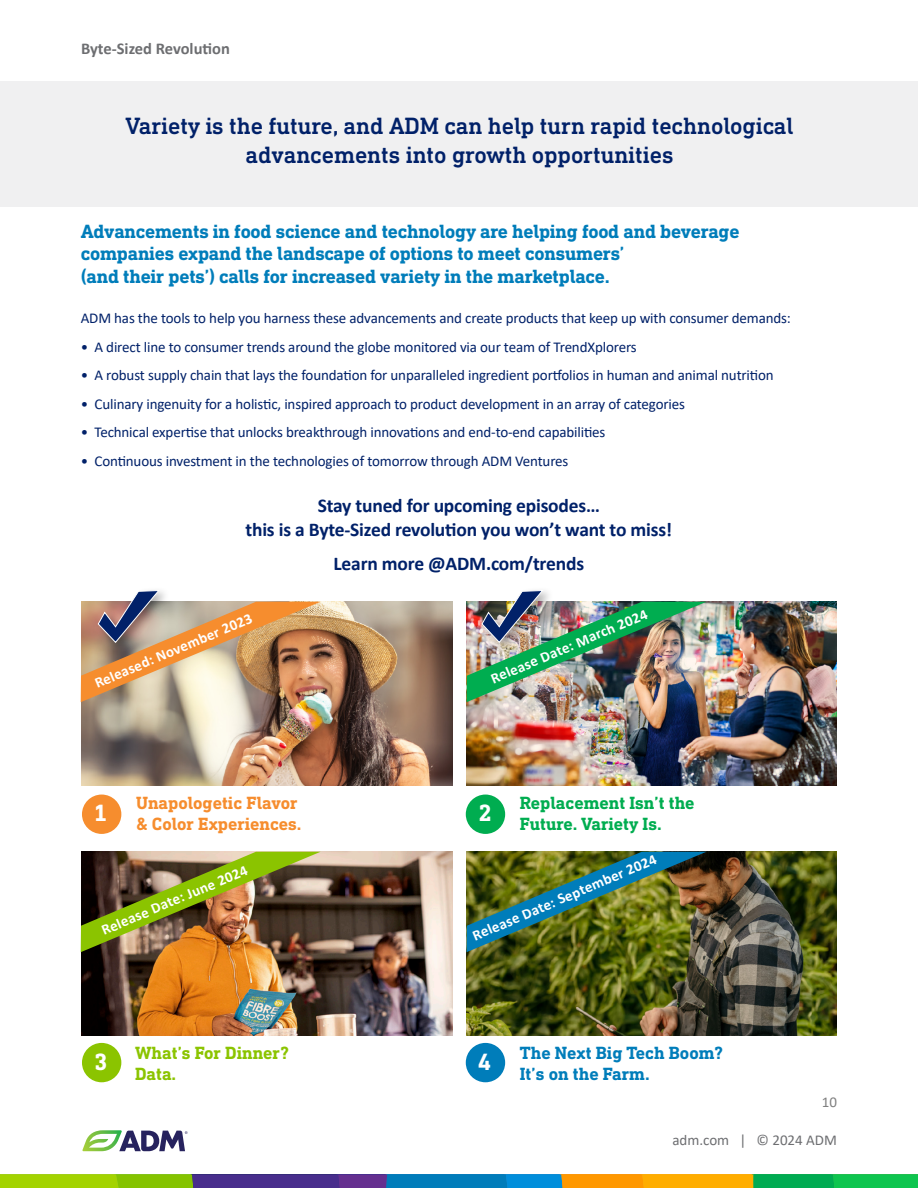
<style>
.page{position:relative;width:918px;height:1188px;background:#fff}
.page>*{position:absolute;margin:0;border:0;box-sizing:border-box;transform-origin:0 0}
.t1{font:500 24px/28.5px "DIN Next Slab Pro";letter-spacing:-.005em;color:#012169;text-align:center}
.t2{font:700 24px "DIN Next Slab Pro";color:#fff}
.t3{font:700 19.5px/22.5px "DIN Next Slab Pro";letter-spacing:-.01em;color:#007dba}
.t4{font:700 19.5px/24px "Calibri";letter-spacing:-.01em;color:#012169;text-align:center}
.t5{font:700 18px/21px "DIN Next Slab Pro";color:#f68d2e}
.t6{font:700 18px/21px "DIN Next Slab Pro";color:#00ad50}
.t7{font:700 18px "DIN Next Slab Pro";color:#007dba}
.t8{font:700 18px/21px "DIN Next Slab Pro";color:#8bc400}
.t9{font:700 16.5px "Calibri";color:#6d6e71}
.t10{font:15px "Calibri";letter-spacing:-.01em;color:#012169}
.t11{font:700 15px "Calibri";color:#fff}
.t12{font:15px "Calibri";color:#6d6e71}
.t13{font:15px "Calibri";color:#808080}
</style>
<div class="page">
<div style="left:0;top:81px;width:918px;height:125px;background:#f0f0f1"></div>
<img style="left:81px;top:602px;width:372px;height:183px">
<img style="left:81px;top:852px;width:372px;height:183px">
<img style="left:467px;top:602px;width:370px;height:183px">
<img style="left:467px;top:852px;width:370px;height:183px">
<img style="left:81px;top:852px;width:240px;height:100px">
<img style="left:467px;top:852px;width:239px;height:100px">
<div style="left:82px;top:795px;width:39px;height:39px;background:#f68d2e;border-radius:50%"></div>
<div style="left:82px;top:1043px;width:39px;height:39px;background:#8bc400;border-radius:50%"></div>
<div style="left:466px;top:795px;width:39px;height:39px;background:#00ad50;border-radius:50%"></div>
<div style="left:466px;top:1043px;width:39px;height:39px;background:#007dba;border-radius:50%"></div>
<img style="left:81px;top:590px;width:240px;height:112px">
<img style="left:467px;top:590px;width:239px;height:112px">
<svg style="left:82px;top:1130px;width:106px;height:21px"></svg>
<svg style="left:0;top:1174px;width:918px;height:14px;background:#669052"></svg>
<p class="t9" style="left:81px;top:37px;width:150px">Byte-Sized Revolution</p>
<p class="t1" style="left:126px;top:112px;width:670px">Variety is the future, and ADM can help turn rapid technological advancements into growth opportunities</p>
<p class="t3" style="left:81px;top:220px;width:660px">Advancements in food science and technology are helping food and beverage companies expand the landscape of options to meet consumers’<br>(and their pets’) calls for increased variety in the marketplace.</p>
<p class="t10" style="left:81px;top:308px;width:712px">ADM has the tools to help you harness these advancements and create products that keep up with consumer demands:</p>
<p class="t10" style="left:81px;top:336px;width:557px">• A direct line to consumer trends around the globe monitored via our team of TrendXplorers</p>
<p class="t10" style="left:81px;top:365px;width:695px">• A robust supply chain that lays the foundation for unparalleled ingredient portfolios in human and animal nutrition</p>
<p class="t10" style="left:81px;top:393px;width:606px">• Culinary ingenuity for a holistic, inspired approach to product development in an array of categories</p>
<p class="t10" style="left:81px;top:422px;width:526px">• Technical expertise that unlocks breakthrough innovations and end-to-end capabilities</p>
<p class="t10" style="left:81px;top:450px;width:489px">• Continuous investment in the technologies of tomorrow through ADM Ventures</p>
<p class="t4" style="left:246px;top:493px;width:428px">Stay tuned for upcoming episodes…<br>this is a Byte-Sized revolution you won’t want to miss!</p>
<p class="t4" style="left:334px;top:551px;width:252px">Learn more @ADM.com/trends</p>
<p class="t11" style="left:91px;top:674px;width:171px;rotate:-23deg">Released: November 2023</p>
<p class="t2" style="left:94px;top:799px;width:15px">1</p>
<p class="t5" style="left:136px;top:793px;width:167px">Unapologetic Flavor &amp; Color Experiences.</p>
<p class="t11" style="left:98px;top:921px;width:159px;rotate:-23deg">Release Date: June 2024</p>
<p class="t11" style="left:487px;top:669px;width:170px;rotate:-23deg">Release Date: March 2024</p>
<p class="t2" style="left:479px;top:799px;width:15px">2</p>
<p class="t6" style="left:520px;top:792px;width:176px">Replacement Isn’t the<br>Future. Variety Is.</p>
<p class="t11" style="left:469px;top:926px;width:200px;rotate:-23deg">Release Date: September 2024</p>
<p class="t2" style="left:94px;top:1048px;width:15px">3</p>
<p class="t8" style="left:135px;top:1042px;width:155px">What’s For Dinner?<br>Data.</p>
<p class="t7" style="left:520px;top:1042px;width:205px">The Next Big Tech Boom?</p>
<p class="t2" style="left:478px;top:1048px;width:15px">4</p>
<p class="t7" style="left:520px;top:1063px;width:131px">It’s on the Farm.</p>
<p class="t13" style="left:822px;top:1092px;width:17px">10</p>
<p class="t12" style="left:672px;top:1130px;width:166px">adm.com | © 2024 ADM</p>
</div>
